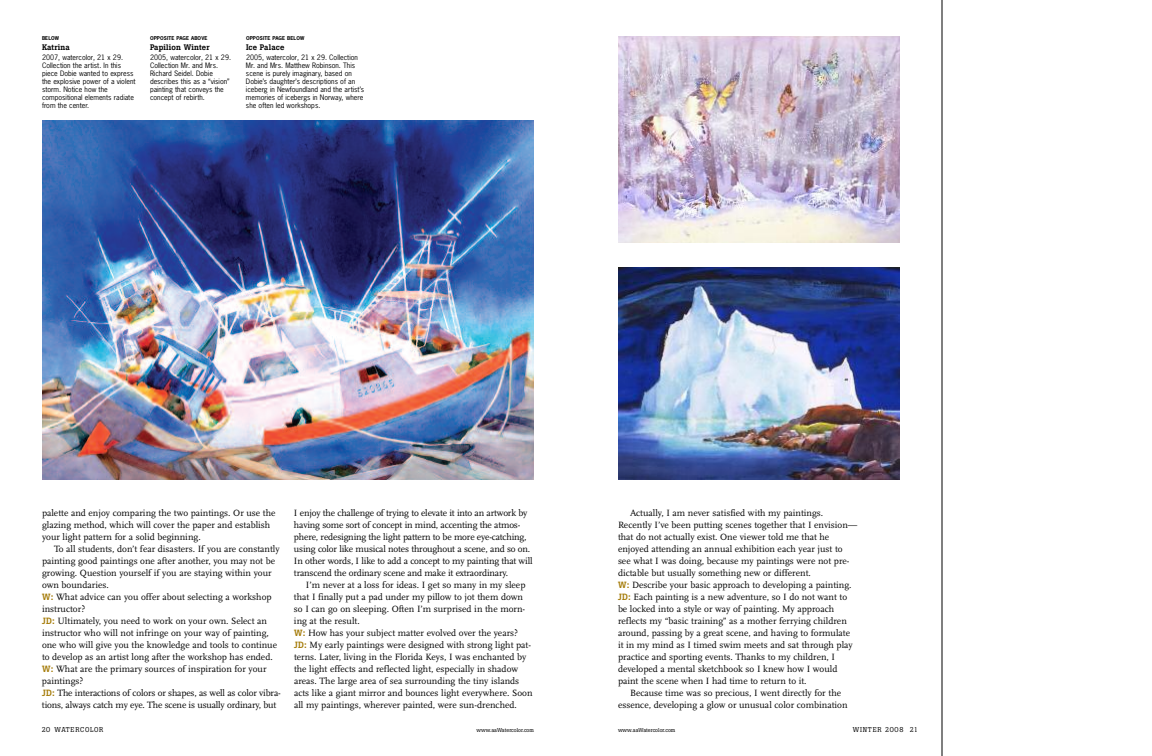
<style>
.page{position:relative;width:1152px;height:756px;background:#fff}
.page>*{position:absolute;margin:0;border:0;box-sizing:border-box;transform-origin:0 0}
.t1{font:9.5px/12px "Scala";color:#000}
.t2{font:9.5px/12px "Scala";letter-spacing:-.02em;color:#000}
.t3{font:500 8px "Boton";letter-spacing:.02em;color:#000}
.t4{font:7px/8px "News Gothic";color:#000}
.t5{font:7px "Boton";letter-spacing:.11em;color:#000}
.t6{font:5.5px "Boton";color:#000}
.t7{font:700 5px "News Gothic";letter-spacing:.02em;color:#000}
.s1{font-family:"Boton";font-weight:500;font-size:9px;color:#a57c0a}
</style>
<div class="page">
<hr style="left:942px;top:0;width:1px;height:756px;background:#000">
<img style="left:42px;top:120px;width:492px;height:360px">
<img style="left:618px;top:267px;width:282px;height:213px">
<img style="left:618px;top:36px;width:282px;height:207px">
<p class="t7" style="left:42px;top:35px;width:19px">BELOW</p>
<p class="t3" style="left:42px;top:44px;width:29px">Katrina</p>
<p class="t4" style="left:42px;top:54px;width:95px">2007, watercolor, 21 x 29.<br>Collection the artist. In this piece Dobie wanted to express the explosive power of a violent storm. Notice how the compositional elements radiate from the center.</p>
<p class="t7" style="left:150px;top:35px;width:59px">OPPOSITE PAGE ABOVE</p>
<p class="t3" style="left:150px;top:44px;width:61px">Papilion Winter</p>
<p class="t4" style="left:150px;top:54px;width:83px">2005, watercolor, 21 x 29.<br>Collection Mr. and Mrs.<br>Richard Seidel. Dobie describes this as a “vision” painting that conveys the concept of rebirth.</p>
<p class="t7" style="left:246px;top:35px;width:60px">OPPOSITE PAGE BELOW</p>
<p class="t3" style="left:246px;top:44px;width:40px">Ice Palace</p>
<p class="t4" style="left:246px;top:54px;width:120px">2005, watercolor, 21 x 29. Collection Mr. and Mrs. Matthew Robinson. This scene is purely imaginary, based on Dobie’s daughter’s descriptions of an iceberg in Newfoundland and the artist’s memories of icebergs in Norway, where she often led workshops.</p>
<p class="t1" style="left:42px;top:507px;width:235px">palette and enjoy comparing the two paintings. Or use the glazing method, which will cover the paper and establish your light pattern for a solid beginning.</p>
<p class="t1" style="left:42px;top:543px;width:240px;text-indent:12px">To all students, don’t fear disasters. If you are constantly painting good paintings one after another, you may not be growing. Question yourself if you are staying within your own boundaries.<br><span class="s1">W:</span> What advice can you offer about selecting a workshop instructor?<br><span class="s1">JD:</span> Ultimately, you need to work on your own. Select an instructor who will not infringe on your way of painting, one who will give you the knowledge and tools to continue to develop as an artist long after the workshop has ended.<br><span class="s1">W:</span> What are the primary sources of inspiration for your paintings?<br><span class="s1">JD:</span> The interactions of colors or shapes, as well as color vibra&shy;tions, always catch my eye. The scene is usually ordinary, but</p>
<p class="t2" style="left:294px;top:507px;width:240px">I enjoy the challenge of trying to elevate it into an artwork by having some sort of concept in mind, accenting the atmos&shy;phere, redesigning the light pattern to be more eye-catching, using color like musical notes throughout a scene, and so on.<br>In other words, I like to add a concept to my painting that will transcend the ordinary scene and make it extraordinary.</p>
<p class="t1" style="left:294px;top:579px;width:240px;text-indent:12px">I’m never at a loss for ideas. I get so many in my sleep that I finally put a pad under my pillow to jot them down so I can go on sleeping. Often I’m surprised in the morn&shy;ing at the result.<br><span class="s1">W:</span> How has your subject matter evolved over the years?<br><span class="s1">JD:</span> My early paintings were designed with strong light pat&shy;terns. Later, living in the Florida Keys, I was enchanted by the light effects and reflected light, especially in shadow areas. The large area of sea surrounding the tiny islands acts like a giant mirror and bounces light everywhere. Soon all my paintings, wherever painted, were sun-drenched.</p>
<p class="t1" style="left:630px;top:507px;width:195px">Actually, I am never satisfied with my paintings.</p>
<p class="t1" style="left:618px;top:519px;width:241px">Recently I’ve been putting scenes together that I envision—</p>
<p class="t1" style="left:618px;top:531px;width:213px">that do not actually exist. One viewer told me that he</p>
<p class="t1" style="left:618px;top:543px;width:226px">enjoyed attending an annual exhibition each year just to</p>
<p class="t1" style="left:618px;top:555px;width:233px">see what I was doing, because my paintings were not pre-</p>
<p class="t1" style="left:618px;top:567px;width:194px">dictable but usually something new or different.</p>
<p class="t1" style="left:618px;top:579px;width:235px"><span class="s1">W:</span> Describe your basic approach to developing a painting.</p>
<p class="t1" style="left:618px;top:591px;width:231px"><span class="s1">JD:</span> Each painting is a new adventure, so I do not want to</p>
<p class="t1" style="left:618px;top:603px;width:218px">be locked into a style or way of painting. My approach</p>
<p class="t1" style="left:618px;top:615px;width:230px">reflects my “basic training” as a mother ferrying children</p>
<p class="t1" style="left:618px;top:627px;width:234px">around, passing by a great scene, and having to formulate</p>
<p class="t1" style="left:618px;top:639px;width:236px">it in my mind as I timed swim meets and sat through play</p>
<p class="t1" style="left:618px;top:651px;width:219px">practice and sporting events. Thanks to my children, I</p>
<p class="t1" style="left:618px;top:663px;width:221px">developed a mental sketchbook so I knew how I would</p>
<p class="t1" style="left:618px;top:675px;width:190px">paint the scene when I had time to return to it.</p>
<p class="t1" style="left:630px;top:687px;width:213px">Because time was so precious, I went directly for the</p>
<p class="t1" style="left:618px;top:699px;width:231px">essence, developing a glow or unusual color combination</p>
<p class="t5" style="left:42px;top:727px;width:63px">20 WATERCOLOR</p>
<p class="t6" style="left:477px;top:728px;width:59px">www.aaWatercolor.com</p>
<p class="t6" style="left:618px;top:728px;width:59px">www.aaWatercolor.com</p>
<p class="t5" style="left:853px;top:727px;width:67px">WINTER 2008 21</p>
</div>
